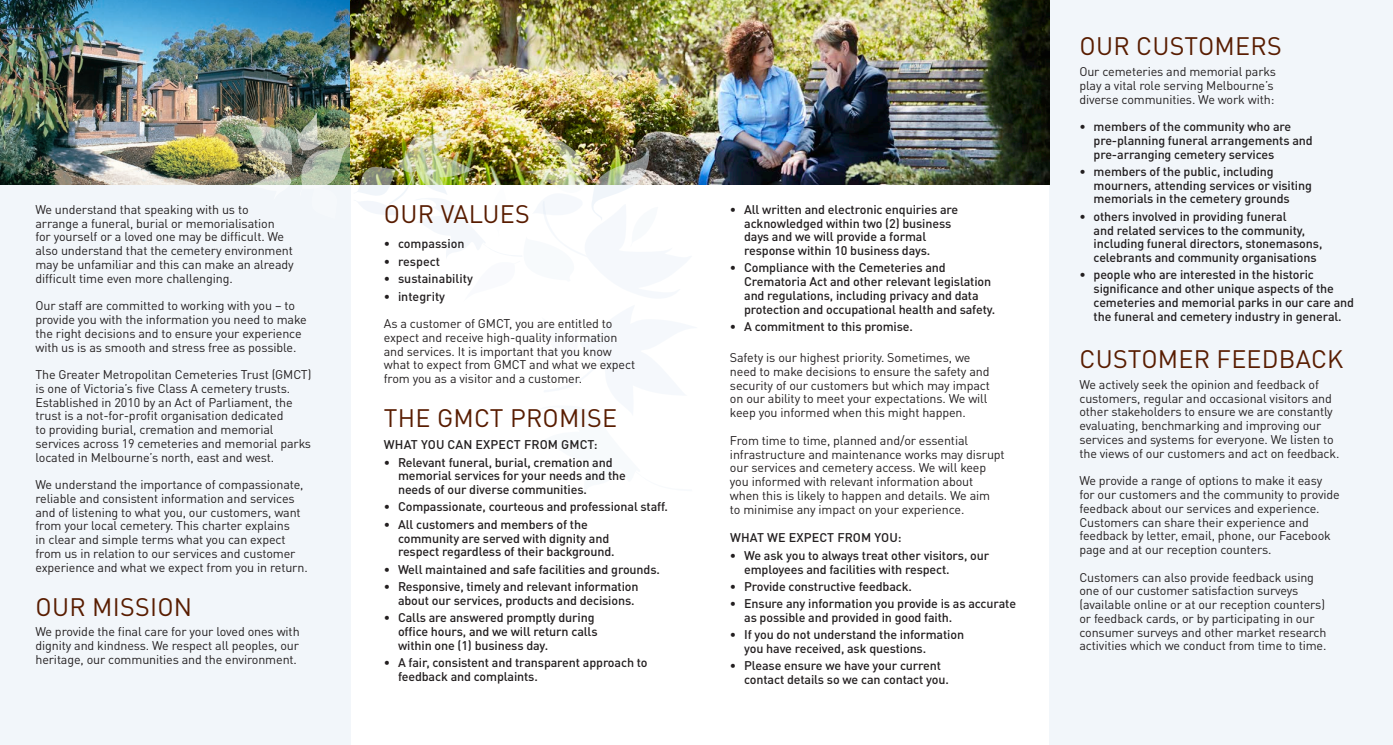
<style>
.page{position:relative;width:1393px;height:745px;background:#fff}
.page>*{position:absolute;margin:0;border:0;box-sizing:border-box;transform-origin:0 0}
.Body_Heading{font:25px "DINOT";letter-spacing:.01em;color:#581c00}
.Body{font:12.5px/13.8px "DINOT";letter-spacing:-.01em;color:#231f20}
.Body_bold{font:500 12.5px/13.8px "DINOT";letter-spacing:-.01em;color:#231f20}
.Body_bold-2{font:500 12.5px "DINOT";letter-spacing:.01em;color:#231f20}
</style>
<div class="page">
<div style="left:0;top:181px;width:351px;height:563px;background:#f2f6fa"></div>
<div style="left:1049px;top:0;width:344px;height:744px;background:#f2f6fa"></div>
<img style="left:0;top:0;width:1049px;height:184px">
<img style="left:243px;top:111px;width:455px;height:146px">
<p class="Body" style="left:35px;top:202px;width:260px">We understand that speaking with us to arrange a funeral, burial or memorialisation<br>for yourself or a loved one may be difficult. We also understand that the cemetery environment may be unfamiliar and this can make an already difficult time even more challenging.</p>
<p class="Body" style="left:35px;top:298px;width:273px">Our staff are committed to working with you – to provide you with the information you need to make the right decisions and to ensure your experience with us is as smooth and stress free as possible.</p>
<p class="Body" style="left:35px;top:367px;width:277px">The Greater Metropolitan Cemeteries Trust (GMCT) is one of Victoria’s five Class A cemetery trusts.<br>Established in 2010 by an Act of Parliament, the trust is a not-for-profit organisation dedicated<br>to providing burial, cremation and memorial services across 19 cemeteries and memorial parks located in Melbourne’s north, east and west.</p>
<p class="Body" style="left:35px;top:477px;width:274px">We understand the importance of compassionate, reliable and consistent information and services and of listening to what you, our customers, want from your local cemetery. This charter explains<br>in clear and simple terms what you can expect from us in relation to our services and customer experience and what we expect from you in return.</p>
<p class="Body_Heading" style="left:36px;top:590px;width:158px">OUR MISSION</p>
<p class="Body" style="left:35px;top:624px;width:266px;text-align:justify">We provide the final care for your loved ones with dignity and kindness. We respect all peoples, our heritage, our communities and the environment.</p>
<p class="Body_Heading" style="left:384px;top:198px;width:147px">OUR VALUES</p>
<p class="Body_bold" style="left:384px;top:236px;width:82px">• compassion</p>
<p class="Body_bold" style="left:384px;top:254px;width:58px">• respect</p>
<p class="Body_bold" style="left:384px;top:271px;width:91px">• sustainability</p>
<p class="Body_bold" style="left:384px;top:289px;width:63px">• integrity</p>
<p class="Body" style="left:384px;top:316px;width:253px">As a customer of GMCT, you are entitled to expect and receive high-quality information and services. It is important that you know what to expect from GMCT and what we expect from you as a visitor and a customer.</p>
<p class="Body_Heading" style="left:384px;top:402px;width:235px">THE GMCT PROMISE</p>
<p class="Body_bold-2" style="left:384px;top:436px;width:215px">WHAT YOU CAN EXPECT FROM GMCT:</p>
<p class="Body_bold" style="left:398px;top:454px;width:229px;text-indent:-14px">• Relevant funeral, burial, cremation and memorial services for your needs and the needs of our diverse communities.</p>
<p class="Body_bold" style="left:384px;top:499px;width:286px">• Compassionate, courteous and professional staff.</p>
<p class="Body_bold" style="left:398px;top:516px;width:218px;text-indent:-14px">• All customers and members of the community are served with dignity and respect regardless of their background.</p>
<p class="Body_bold" style="left:384px;top:561px;width:278px">• Well maintained and safe facilities and grounds.</p>
<p class="Body_bold" style="left:398px;top:579px;width:242px;text-indent:-14px">• Responsive, timely and relevant information about our services, products and decisions.</p>
<p class="Body_bold" style="left:398px;top:610px;width:201px;text-indent:-14px">• Calls are answered promptly during office hours, and we will return calls within one (1) business day.</p>
<p class="Body_bold" style="left:398px;top:654px;width:251px;text-indent:-14px">• A fair, consistent and transparent approach to feedback and complaints.</p>
<p class="Body_bold" style="left:744px;top:202px;width:215px;text-indent:-14px">• All written and electronic enquiries are acknowledged within two (2) business days and we will provide a formal response within 10 business days.</p>
<p class="Body_bold" style="left:744px;top:260px;width:253px;text-indent:-14px">• Compliance with the Cemeteries and Crematoria Act and other relevant legislation and regulations, including privacy and data protection and occupational health and safety.</p>
<p class="Body_bold" style="left:730px;top:319px;width:184px">• A commitment to this promise.</p>
<p class="Body" style="left:730px;top:350px;width:261px">Safety is our highest priority. Sometimes, we need to make decisions to ensure the safety and security of our customers but which may impact on our ability to meet your expectations. We will keep you informed when this might happen.</p>
<p class="Body" style="left:730px;top:433px;width:276px">From time to time, planned and/or essential infrastructure and maintenance works may disrupt our services and cemetery access. We will keep you informed with relevant information about when this is likely to happen and details. We aim<br>to minimise any impact on your experience.</p>
<p class="Body_bold-2" style="left:730px;top:529px;width:173px">WHAT WE EXPECT FROM YOU:</p>
<p class="Body_bold" style="left:744px;top:548px;width:246px;text-indent:-14px">• We ask you to always treat other visitors, our employees and facilities with respect.</p>
<p class="Body_bold" style="left:730px;top:579px;width:183px">• Provide constructive feedback.</p>
<p class="Body_bold" style="left:744px;top:596px;width:273px;text-indent:-14px">• Ensure any information you provide is as accurate as possible and provided in good faith.</p>
<p class="Body_bold" style="left:744px;top:627px;width:221px;text-indent:-14px">• If you do not understand the information you have received, ask questions.</p>
<p class="Body_bold" style="left:744px;top:658px;width:206px;text-indent:-14px">• Please ensure we have your current contact details so we can contact you.</p>
<p class="Body_Heading" style="left:1079px;top:30px;width:204px">OUR CUSTOMERS</p>
<p class="Body" style="left:1079px;top:64px;width:198px">Our cemeteries and memorial parks play a vital role serving Melbourne’s diverse communities. We work with:</p>
<p class="Body_bold" style="left:1093px;top:119px;width:221px;text-indent:-14px">• members of the community who are pre-planning funeral arrangements and pre-arranging cemetery services</p>
<p class="Body_bold" style="left:1093px;top:164px;width:220px;text-indent:-14px">• members of the public, including mourners, attending services or visiting memorials in the cemetery grounds</p>
<p class="Body_bold" style="left:1093px;top:209px;width:230px;text-indent:-14px">• others involved in providing funeral<br>and related services to the community, including funeral directors, stonemasons, celebrants and community organisations</p>
<p class="Body_bold" style="left:1093px;top:267px;width:262px;text-indent:-14px">• people who are interested in the historic significance and other unique aspects of the cemeteries and memorial parks in our care and the funeral and cemetery industry in general.</p>
<p class="Body_Heading" style="left:1079px;top:343px;width:265px">CUSTOMER FEEDBACK</p>
<p class="Body" style="left:1079px;top:377px;width:262px">We actively seek the opinion and feedback of customers, regular and occasional visitors and other stakeholders to ensure we are constantly evaluating, benchmarking and improving our services and systems for everyone. We listen to the views of our customers and act on feedback.</p>
<p class="Body" style="left:1079px;top:473px;width:262px">We provide a range of options to make it easy for our customers and the community to provide feedback about our services and experience.<br>Customers can share their experience and feedback by letter, email, phone, our Facebook page and at our reception counters.</p>
<p class="Body" style="left:1079px;top:569px;width:249px">Customers can also provide feedback using one of our customer satisfaction surveys (available online or at our reception counters) or feedback cards, or by participating in our consumer surveys and other market research activities which we conduct from time to time.</p>
</div>
